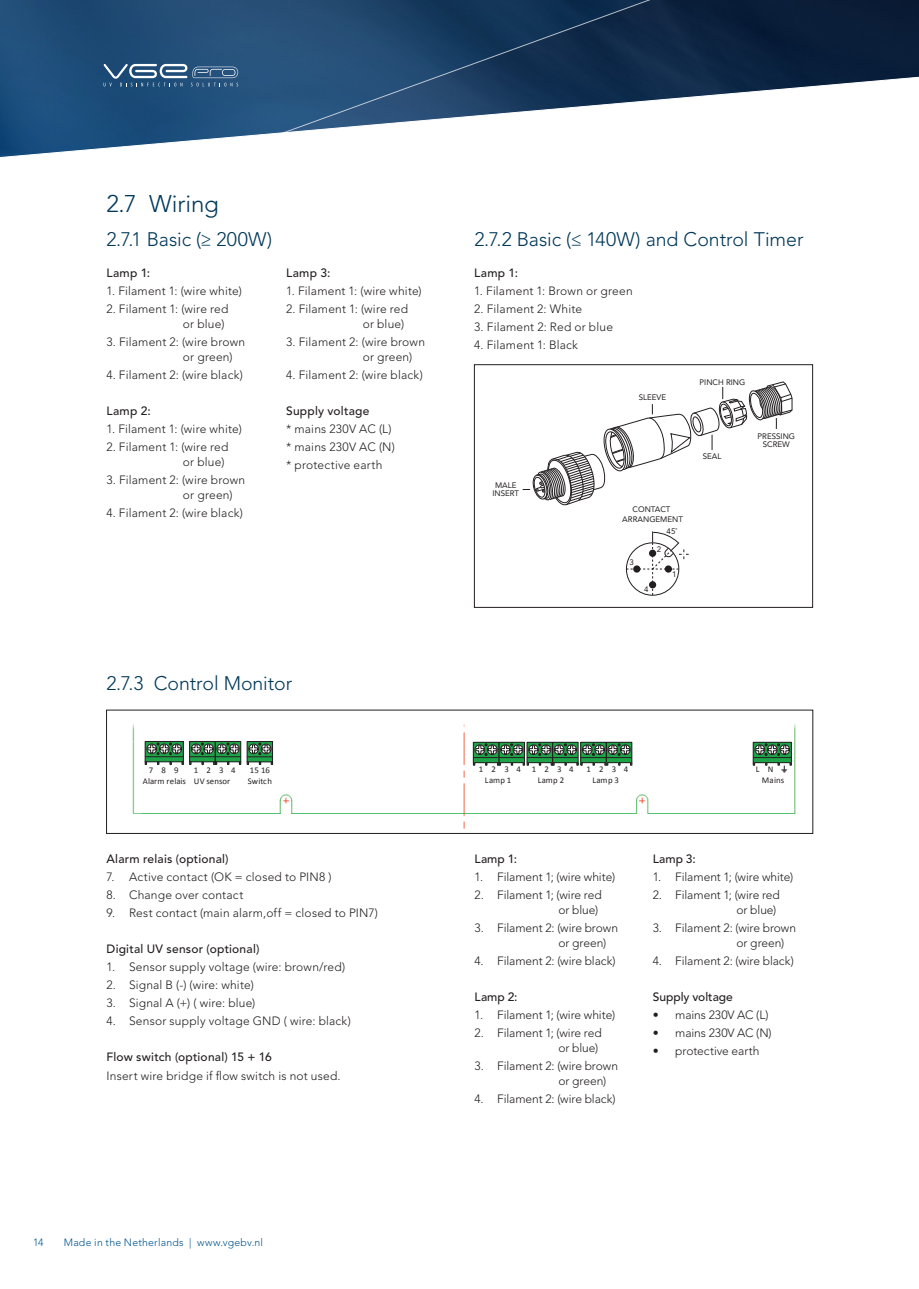
<style>
.page{position:relative;width:919px;height:1289px;background:#fff}
.page>*{position:absolute;margin:0;border:0;box-sizing:border-box;transform-origin:0 0}
.t1{font:300 24px "Avenir LT Std";letter-spacing:-.01em;color:#003859}
.t2{font:300 19.5px "Avenir LT Std";letter-spacing:-.005em;color:#003859}
.t3{font:300 12px/15px "Avenir LT Std";letter-spacing:.01em;color:#231f20}
.t4{font:500 12px "Avenir LT Std";letter-spacing:.02em;color:#231f20}
.t5{font:500 12px "Avenir LT Std";color:#231f20}
.t6{font:300 10.5px "Avenir LT Std";letter-spacing:.02em;color:#00558c}
.t7{font:8.7px/10.8px "Calibri";letter-spacing:.03em;color:#231f20;text-align:center}
.t8{font:8.7px/10.8px "Calibri";color:#231f20;text-align:center}
.t9{font:8.7px/10.8px "Calibri";letter-spacing:.01em;color:#231f20}
.t10{font:7.95px/7.8px "Avenir LT Std";color:#231f20;text-align:center}
</style>
<div class="page">
<svg style="left:0;top:0;width:918px;height:587px"></svg>
<svg style="left:522px;top:381px;width:270px;height:125px"></svg>
<svg style="left:626px;top:531px;width:62px;height:64px"></svg>
<div style="left:474px;top:364px;width:339px;height:243px;border:1px solid #231f20"></div>
<img style="left:132px;top:723px;width:664px;height:106px">
<div style="left:606px;top:742px;width:26px;height:21px;border:1px solid #231f20"></div>
<div style="left:580px;top:742px;width:26px;height:21px;border:1px solid #231f20"></div>
<div style="left:552px;top:742px;width:26px;height:21px;border:1px solid #231f20"></div>
<div style="left:526px;top:742px;width:26px;height:21px;border:1px solid #231f20"></div>
<div style="left:498px;top:742px;width:26px;height:21px;border:1px solid #231f20"></div>
<div style="left:473px;top:742px;width:26px;height:21px;border:1px solid #231f20"></div>
<svg style="left:473px;top:743px;width:159px;height:22px;background:#49815a"></svg>
<div style="left:753px;top:742px;width:38px;height:20px;background:#1fa349"></div>
<div style="left:752px;top:742px;width:39px;height:21px;border:1px solid #231f20"></div>
<div style="left:754px;top:744px;width:11px;height:10px;border:1px solid #231f20;border-radius:50%"></div>
<svg style="left:755px;top:743px;width:34px;height:12px"></svg>
<hr style="left:753px;top:757px;width:38px;height:1px;background:#231f20">
<svg style="left:777px;top:762px;width:14px;height:10px"></svg>
<div style="left:145px;top:741px;width:39px;height:21px;border:1px solid #231f20"></div>
<div style="left:247px;top:741px;width:26px;height:21px;border:1px solid #231f20"></div>
<svg style="left:247px;top:742px;width:26px;height:22px"></svg>
<div style="left:215px;top:741px;width:26px;height:21px;border:1px solid #231f20"></div>
<div style="left:189px;top:741px;width:26px;height:21px;border:1px solid #231f20"></div>
<svg style="left:145px;top:742px;width:96px;height:22px;background:#4e855f"></svg>
<div style="left:283px;top:730px;width:173px;height:53px;background:#fff"></div>
<svg style="left:103px;top:64px;width:135px;height:22px;background:#4e7395"></svg>
<h1 class="t1" style="left:106px;top:190px;width:114px">2.7 Wiring</h1>
<h2 class="t2" style="left:106px;top:227px;width:167px">2.7.1 Basic (≥ 200W)</h2>
<h2 class="t2" style="left:474px;top:227px;width:330px">2.7.2 Basic (≤ 140W) and Control Timer</h2>
<p class="t4" style="left:106px;top:266px;width:45px">Lamp 1:</p>
<p class="t3" style="left:106px;top:283px;width:137px">1. Filament 1: (wire white)</p>
<p class="t3" style="left:183px;top:301px;width:47px;text-indent:-77px">2. Filament 1: (wire red or blue)</p>
<p class="t3" style="left:183px;top:334px;width:64px;text-indent:-77px">3. Filament 2: (wire brown or green)</p>
<p class="t3" style="left:106px;top:367px;width:138px">4. Filament 2: (wire black)</p>
<p class="t4" style="left:106px;top:404px;width:46px">Lamp 2:</p>
<p class="t3" style="left:106px;top:421px;width:137px">1. Filament 1: (wire white)</p>
<p class="t3" style="left:183px;top:439px;width:47px;text-indent:-77px">2. Filament 1: (wire red or blue)</p>
<p class="t3" style="left:183px;top:472px;width:64px;text-indent:-77px">3. Filament 2: (wire brown or green)</p>
<p class="t3" style="left:106px;top:505px;width:138px">4. Filament 2: (wire black)</p>
<p class="t4" style="left:286px;top:266px;width:46px">Lamp 3:</p>
<p class="t3" style="left:286px;top:283px;width:137px">1. Filament 1: (wire white)</p>
<p class="t3" style="left:362px;top:301px;width:47px;text-indent:-77px">2. Filament 1: (wire red or blue)</p>
<p class="t3" style="left:362px;top:334px;width:64px;text-indent:-77px">3. Filament 2: (wire brown or green)</p>
<p class="t3" style="left:286px;top:367px;width:138px">4. Filament 2: (wire black)</p>
<p class="t4" style="left:286px;top:404px;width:85px">Supply voltage</p>
<p class="t3" style="left:286px;top:420px;width:110px;line-height:18px">* mains 230V AC (L) * mains 230V AC (N) * protective earth</p>
<p class="t4" style="left:474px;top:266px;width:45px">Lamp 1:</p>
<p class="t3" style="left:474px;top:283px;width:160px">1. Filament 1: Brown or green</p>
<p class="t3" style="left:474px;top:301px;width:109px">2. Filament 2: White</p>
<p class="t3" style="left:474px;top:319px;width:140px">3. Filament 2: Red or blue</p>
<p class="t3" style="left:474px;top:337px;width:105px">4. Filament 1: Black</p>
<p class="t7" style="left:135px;top:328px;width:21px;rotate:-90deg">U N</p>
<p class="t7" style="left:135px;top:408px;width:45px;rotate:-90deg">1 234</p>
<p class="t10" style="left:699px;top:378px;width:47px">PINCH RING</p>
<p class="t10" style="left:638px;top:393px;width:29px">SLEEVE</p>
<p class="t7" style="left:137px;top:449px;width:31px;rotate:-90deg">789</p>
<p class="t10" style="left:757px;top:432px;width:39px">PRESSING<br>SCREW</p>
<p class="t10" style="left:702px;top:452px;width:20px">SEAL</p>
<p class="t10" style="left:492px;top:482px;width:28px">MALE<br>INSERT</p>
<p class="t10" style="left:622px;top:504px;width:62px;line-height:9.6px">CONTACT<br>ARRANGEMENT</p>
<p class="t10" style="left:666px;top:527px;width:12px">45˚</p>
<h2 class="t2" style="left:106px;top:672px;width:187px">2.7.3 Control Monitor</h2>
<p class="t8" style="left:143px;top:765px;width:45px">7 8 9<br>Alarm relais</p>
<p class="t9" style="left:194px;top:765px;width:43px">1 2 3 4<br>UV sensor</p>
<p class="t8" style="left:248px;top:765px;width:26px;text-align:left">15 16<br>Switch</p>
<p class="t4" style="left:106px;top:851px;width:124px">Alarm relais (optional)</p>
<p class="t3" style="left:106px;top:868px;width:226px">7. Active contact (OK = closed to PIN8 )</p>
<p class="t3" style="left:106px;top:886px;width:138px">8. Change over contact</p>
<p class="t3" style="left:106px;top:904px;width:273px">9. Rest contact (main alarm,off = closed to PIN7)</p>
<p class="t4" style="left:106px;top:941px;width:154px">Digital UV sensor (optional)</p>
<p class="t3" style="left:106px;top:958px;width:240px">1. Sensor supply voltage (wire: brown/red)</p>
<p class="t3" style="left:106px;top:976px;width:149px">2. Signal B (-) (wire: white)</p>
<p class="t3" style="left:106px;top:994px;width:150px">3. Signal A (+) ( wire: blue)</p>
<p class="t3" style="left:106px;top:1012px;width:246px">4. Sensor supply voltage GND ( wire: black)</p>
<p class="t4" style="left:106px;top:1049px;width:167px">Flow switch (optional) 15 + 16</p>
<p class="t3" style="left:106px;top:1068px;width:236px">Insert wire bridge if flow switch is not used.</p>
<p class="t6" style="left:33px;top:1236px;width:12px">14</p>
<p class="t6" style="left:64px;top:1236px;width:201px">Made in the Netherlands | www.vgebv.nl</p>
<p class="t10" style="left:629px;top:558px;width:6px">3</p>
<p class="t10" style="left:657px;top:545px;width:6px">2</p>
<p class="t10" style="left:644px;top:585px;width:6px">4</p>
<p class="t10" style="left:672px;top:570px;width:6px">1</p>
<p class="t7" style="left:479px;top:763px;width:43px">1 2 3 4<br>Lamp 1</p>
<p class="t7" style="left:531px;top:763px;width:43px">1 2 3 4<br>Lamp 2</p>
<p class="t7" style="left:586px;top:763px;width:43px">1 2 3 4<br>Lamp 3</p>
<p class="t7" style="left:761px;top:763px;width:24px;text-align:left;text-indent:-6px">L N<br>Mains</p>
<p class="t4" style="left:474px;top:851px;width:44px">Lamp 1:</p>
<p class="t3" style="left:474px;top:868px;width:142px">1. Filament 1; (wire white)</p>
<p class="t3" style="left:474px;top:886px;width:129px;text-align:right">2. Filament 1; (wire red or blue)</p>
<p class="t3" style="left:558px;top:919px;width:61px;text-indent:-84px">3. Filament 2: (wire brown or green)</p>
<p class="t3" style="left:474px;top:952px;width:143px">4. Filament 2: (wire black)</p>
<p class="t4" style="left:474px;top:989px;width:44px">Lamp 2:</p>
<p class="t3" style="left:474px;top:1006px;width:142px">1. Filament 1; (wire white)</p>
<p class="t3" style="left:474px;top:1024px;width:129px;text-align:right">2. Filament 1; (wire red or blue)</p>
<p class="t3" style="left:558px;top:1057px;width:61px;text-indent:-84px">3. Filament 2: (wire brown or green)</p>
<p class="t3" style="left:474px;top:1090px;width:143px">4. Filament 2: (wire black)</p>
<p class="t4" style="left:652px;top:851px;width:45px">Lamp 3:</p>
<p class="t3" style="left:652px;top:868px;width:142px">1. Filament 1; (wire white)</p>
<p class="t3" style="left:652px;top:886px;width:129px;text-align:right">2. Filament 1; (wire red or blue)</p>
<p class="t3" style="left:736px;top:919px;width:61px;text-indent:-84px">3. Filament 2: (wire brown or green)</p>
<p class="t3" style="left:652px;top:952px;width:143px">4. Filament 2: (wire black)</p>
<p class="t5" style="left:652px;top:989px;width:82px">Supply voltage</p>
<p class="t3" style="left:652px;top:1006px;width:117px">• mains 230V AC (L)</p>
<p class="t3" style="left:652px;top:1024px;width:120px">• mains 230V AC (N)</p>
<p class="t3" style="left:652px;top:1042px;width:108px">• protective earth</p>
</div>
